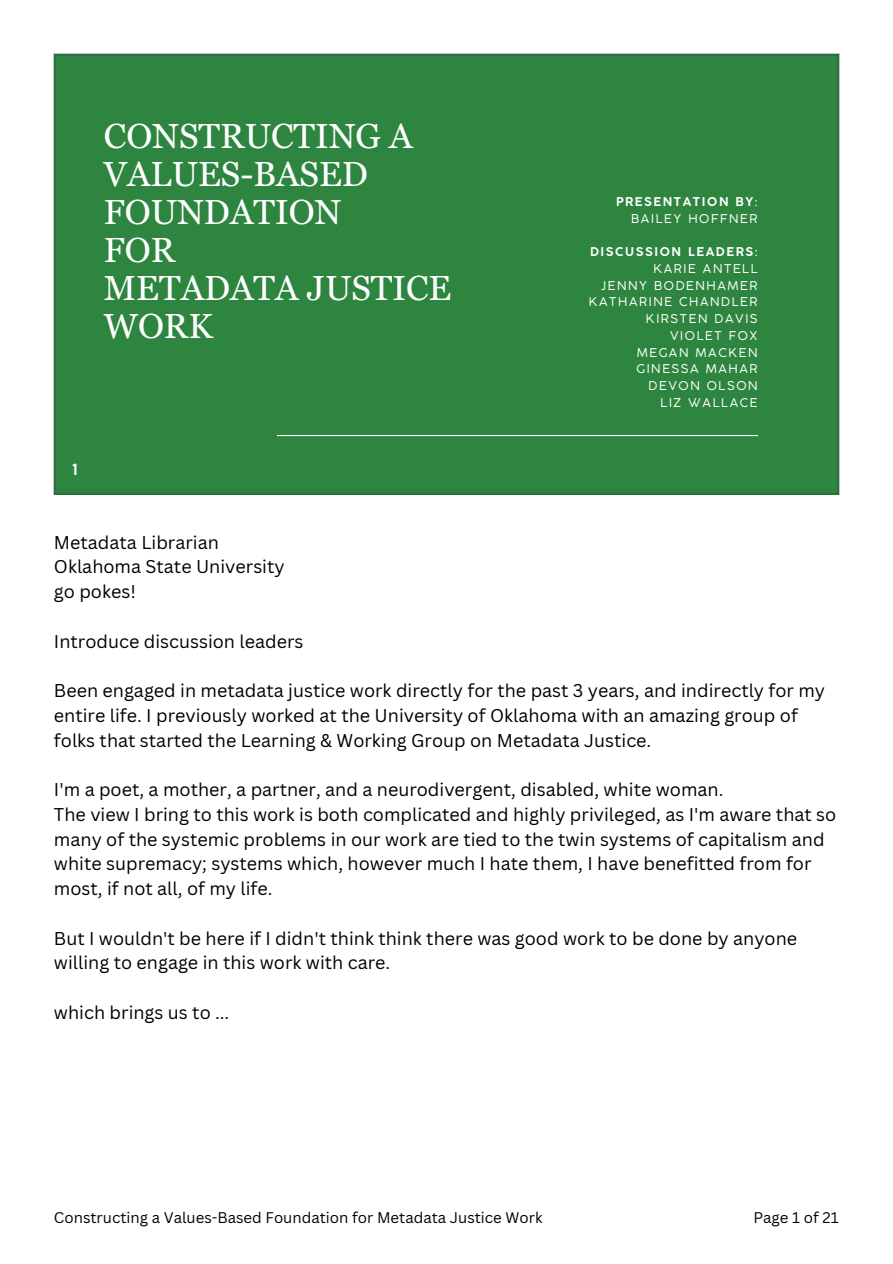
<style>
.page{position:relative;width:893px;height:1264px;background:#fff}
.page>*{position:absolute;margin:0;border:0;box-sizing:border-box;transform-origin:0 0}
.t1{font:34.8px/38px "Georgia Pro";color:#fff}
.t2{font:18px/24.8px "Canva Sans";color:#000}
.t3{font:700 15.3px "Coco Gothic";color:#fff}
.t4{font:15px "Canva Sans";color:#000}
.t5{font:12px "Coco Gothic";letter-spacing:.135em;color:#fff}
.t6{font:700 12px "Coco Gothic";letter-spacing:.135em;color:#fff}
.s1{font-weight:400}
</style>
<div class="page">
<div style="left:54px;top:54px;width:785px;height:441px;background:#2e8540"></div>
<p class="t1" style="left:104px;top:116px;width:310px">CONSTRUCTING A<br>VALUES-BASED<br>FOUNDATION</p>
<p class="t1" style="left:104px;top:230px;width:73px">FOR</p>
<p class="t1" style="left:104px;top:268px;width:349px">METADATA JUSTICE<br>WORK</p>
<p class="t3" style="left:72px;top:464px;width:7px">1</p>
<p class="t6" style="left:616px;top:197px;width:143px">PRESENTATION BY<span class="s1">:</span></p>
<p class="t5" style="left:631px;top:214px;width:128px">BAILEY HOFFNER</p>
<p class="t6" style="left:590px;top:247px;width:169px">DISCUSSION LEADERS<span class="s1">:</span></p>
<p class="t5" style="left:653px;top:264px;width:106px">KARIE ANTELL</p>
<p class="t5" style="left:601px;top:281px;width:158px">JENNY BODENHAMER</p>
<p class="t5" style="left:588px;top:297px;width:170px">KATHARINE CHANDLER</p>
<p class="t5" style="left:646px;top:314px;width:113px">KIRSTEN DAVIS</p>
<p class="t5" style="left:670px;top:331px;width:89px">VIOLET FOX</p>
<p class="t5" style="left:636px;top:348px;width:122px">MEGAN MACKEN</p>
<p class="t5" style="left:636px;top:364px;width:123px">GINESSA MAHAR</p>
<p class="t5" style="left:648px;top:381px;width:111px">DEVON OLSON</p>
<p class="t5" style="left:660px;top:398px;width:98px">LIZ WALLACE</p>
<p class="t2" style="left:54px;top:529px;width:166px">Metadata Librarian</p>
<p class="t2" style="left:54px;top:554px;width:232px">Oklahoma State University</p>
<p class="t2" style="left:54px;top:578px;width:83px">go pokes!</p>
<p class="t2" style="left:54px;top:628px;width:251px">Introduce discussion leaders</p>
<p class="t2" style="left:54px;top:677px;width:772px">Been engaged in metadata justice work directly for the past 3 years, and indirectly for my entire life. I previously worked at the University of Oklahoma with an amazing group of folks that started the Learning &amp; Working Group on Metadata Justice.</p>
<p class="t2" style="left:54px;top:776px;width:671px">I'm a poet, a mother, a partner, and a neurodivergent, disabled, white woman.</p>
<p class="t2" style="left:54px;top:801px;width:783px">The view I bring to this work is both complicated and highly privileged, as I'm aware that so many of the systemic problems in our work are tied to the twin systems of capitalism and white supremacy; systems which, however much I hate them, I have benefitted from for most, if not all, of my life.</p>
<p class="t2" style="left:54px;top:925px;width:744px">But I wouldn't be here if I didn't think think there was good work to be done by anyone willing to engage in this work with care.</p>
<p class="t2" style="left:54px;top:999px;width:177px">which brings us to ...</p>
<p class="t4" style="left:54px;top:1206px;width:490px">Constructing a Values-Based Foundation for Metadata Justice Work</p>
<p class="t4" style="left:753px;top:1206px;width:87px">Page 1 of 21</p>
</div>
